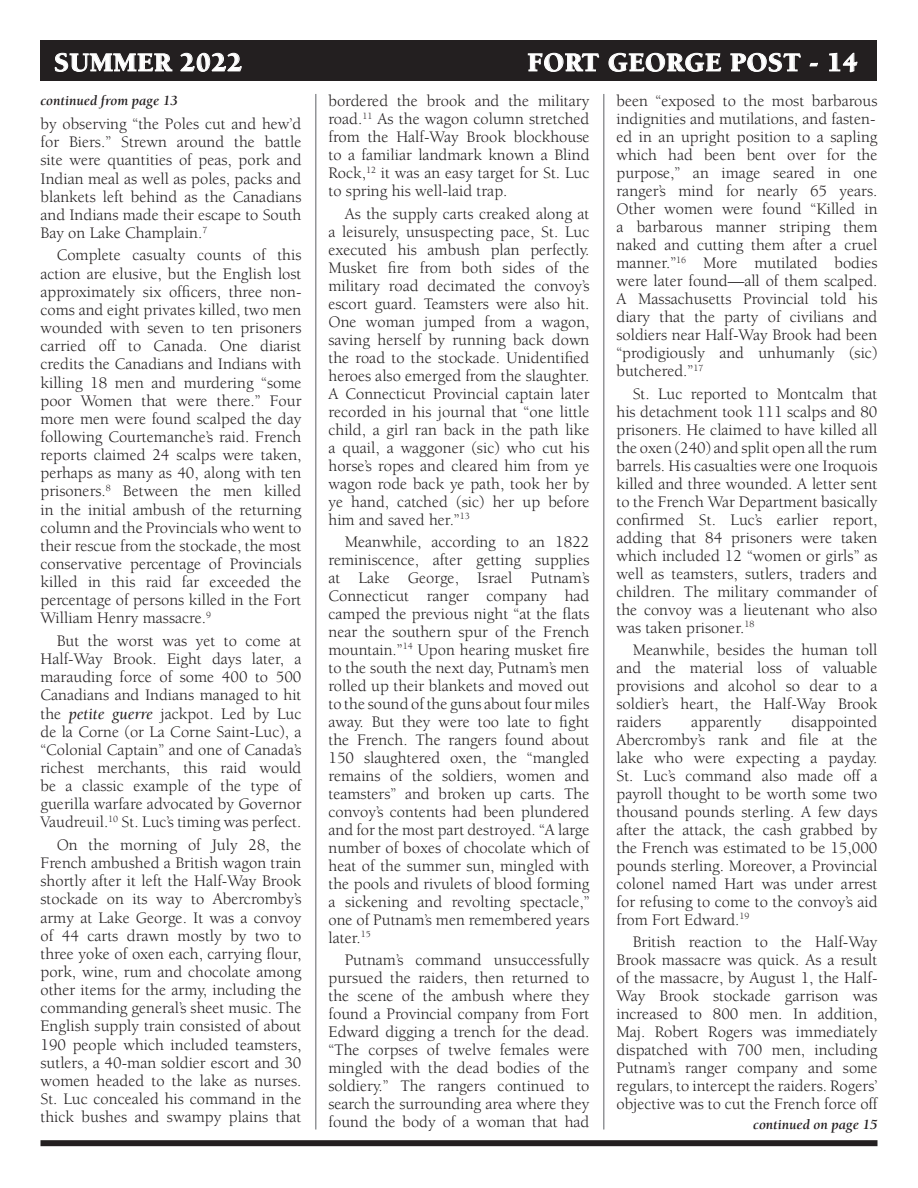
<style>
.page{position:relative;width:918px;height:1188px;background:#fff}
.page>*{position:absolute;margin:0;border:0;box-sizing:border-box;transform-origin:0 0}
.t1{font:900 27px "Berkeley";letter-spacing:.025em;color:#fff}
.t2{font:16.5px/18px "Berkeley";color:#231f20;text-align:justify}
.t3{font:italic 700 14.25px "Berkeley";color:#231f20}
.s1{font-style:italic}
</style>
<div class="page">
<div style="left:40px;top:40px;width:838px;height:41px;background:#231f20"></div>
<svg style="left:55px;top:53px;width:117px;height:19px"></svg>
<svg style="left:180px;top:53px;width:62px;height:19px"></svg>
<svg style="left:528px;top:53px;width:71px;height:19px"></svg>
<svg style="left:609px;top:53px;width:112px;height:19px"></svg>
<svg style="left:730px;top:53px;width:71px;height:19px"></svg>
<svg style="left:810px;top:63px;width:8px;height:4px"></svg>
<svg style="left:829px;top:53px;width:28px;height:19px"></svg>
<div style="left:40px;top:1140px;width:838px;height:6px;background:#231f20"></div>
<hr style="left:315px;top:94px;width:1px;height:1036px;background:#939598">
<hr style="left:603px;top:94px;width:1px;height:1036px;background:#939598">
<h1 class="t1" style="left:54px;top:48px;width:190px">SUMMER 2022</h1>
<h1 class="t1" style="left:527px;top:48px;width:332px">FORT GEORGE POST - 14</h1>
<p class="t3" style="left:40px;top:92px;width:139px">continued from page 13</p>
<p class="t2" style="left:328px;top:92px;width:263px">bordered the brook and the military road.<sup>11</sup> As the wagon column stretched from the Half-Way Brook blockhouse to a familiar landmark known a Blind Rock,<sup>12</sup> it was an easy target for St. Luc to spring his well-laid trap.</p>
<p class="t2" style="left:329px;top:205px;width:263px;text-indent:16px">As the supply carts creaked along at a leisurely, unsuspecting pace, St. Luc executed his ambush plan perfectly.<br>Musket fire from both sides of the military road decimated the convoy’s escort guard. Teamsters were also hit.<br>One woman jumped from a wagon, saving herself by running back down the road to the stockade. Unidentified heroes also emerged from the slaughter.<br>A Connecticut Provincial captain later recorded in his journal that “one little child, a girl ran back in the path like a quail, a waggoner (sic) who cut his horse’s ropes and cleared him from ye wagon rode back ye path, took her by ye hand, catched (sic) her up before him and saved her.”<sup>13</sup></p>
<p class="t2" style="left:328px;top:533px;width:263px;text-indent:16px">Meanwhile, according to an 1822 reminiscence, after getting supplies at Lake George, Israel Putnam’s Connecticut ranger company had camped the previous night “at the flats near the southern spur of the French mountain.”<sup>14</sup> Upon hearing musket fire to the south the next day, Putnam’s men rolled up their blankets and moved out to the sound of the guns about four miles away. But they were too late to fight the French. The rangers found about 150 slaughtered oxen, the “mangled remains of the soldiers, women and teamsters” and broken up carts. The convoy’s contents had been plundered and for the most part destroyed. “A large number of boxes of chocolate which of heat of the summer sun, mingled with the pools and rivulets of blood forming a sickening and revolting spectacle,” one of Putnam’s men remembered years later.<sup>15</sup></p>
<p class="t2" style="left:328px;top:951px;width:263px;text-indent:16px">Putnam’s command unsuccessfully pursued the raiders, then returned to the scene of the ambush where they found a Provincial company from Fort Edward digging a trench for the dead. “The corpses of twelve females were mingled with the dead bodies of the soldiery.” The rangers continued to search the surrounding area where they found the body of a woman that had</p>
<p class="t2" style="left:40px;top:115px;width:263px">by observing “the Poles cut and hew’d for Biers.” Strewn around the battle site were quantities of peas, pork and Indian meal as well as poles, packs and blankets left behind as the Canadians and Indians made their escape to South Bay on Lake Champlain.<sup>7</sup></p>
<p class="t2" style="left:40px;top:247px;width:263px;text-indent:16px">Complete casualty counts of this action are elusive, but the English lost approximately six officers, three non&shy;coms and eight privates killed, two men wounded with seven to ten prisoners carried off to Canada. One diarist credits the Canadians and Indians with killing 18 men and murdering “some poor Women that were there.” Four more men were found scalped the day following Courtemanche’s raid. French reports claimed 24 scalps were taken, perhaps as many as 40, along with ten prisoners.<sup>8</sup> Between the men killed in the initial ambush of the returning column and the Provincials who went to their rescue from the stockade, the most conservative percentage of Provincials killed in this raid far exceeded the percentage of persons killed in the Fort William Henry massacre.<sup>9</sup></p>
<p class="t2" style="left:40px;top:632px;width:263px;text-indent:16px">But the worst was yet to come at Half-Way Brook. Eight days later, a marauding force of some 400 to 500<br>Canadians and Indians managed to hit the <span class="s1">petite guerre</span> jackpot. Led by Luc de la Corne (or La Corne Saint-Luc), a “Colonial Captain” and one of Canada’s richest merchants, this raid would be a classic example of the type of guerilla warfare advocated by Governor Vaudreuil.<sup>10</sup> St. Luc’s timing was perfect.</p>
<p class="t2" style="left:40px;top:836px;width:263px;text-indent:16px">On the morning of July 28, the French ambushed a British wagon train shortly after it left the Half-Way Brook stockade on its way to Abercromby’s army at Lake George. It was a convoy of 44 carts drawn mostly by two to three yoke of oxen each, carrying flour, pork, wine, rum and chocolate among other items for the army, including the commanding general’s sheet music. The English supply train consisted of about 190 people which included teamsters, sutlers, a 40-man soldier escort and 30 women headed to the lake as nurses.<br>St. Luc concealed his command in the thick bushes and swampy plains that</p>
<p class="t2" style="left:617px;top:92px;width:263px;text-align:left">been “exposed to the most barbarous indignities and mutilations, and fasten&shy;ed in an upright position to a sapling which had been bent over for the purpose,” an image seared in one ranger’s mind for nearly 65 years.<br>Other women were found “Killed in a barbarous manner striping them naked and cutting them after a cruel manner.”<sup>16</sup> More mutilated bodies were later found—all of them scalped.<br>A Massachusetts Provincial told his diary that the party of civilians and soldiers near Half-Way Brook had been “prodigiously and unhumanly (sic) butchered.”<sup>17</sup></p>
<p class="t2" style="left:616px;top:385px;width:263px;text-indent:16px">St. Luc reported to Montcalm that his detachment took 111 scalps and 80 prisoners. He claimed to have killed all the oxen (240) and split open all the rum barrels. His casualties were one Iroquois killed and three wounded. A letter sent to the French War Department basically confirmed St. Luc’s earlier report, adding that 84 prisoners were taken which included 12 “women or girls” as well as teamsters, sutlers, traders and children. The military commander of the convoy was a lieutenant who also was taken prisoner.<sup>18</sup></p>
<p class="t2" style="left:616px;top:641px;width:263px;text-indent:16px">Meanwhile, besides the human toll and the material loss of valuable provisions and alcohol so dear to a soldier’s heart, the Half-Way Brook raiders</p>
<p class="t2" style="left:616px;top:713px;width:263px;text-indent:175px">disappointed Abercromby’s rank and file at the lake who were expecting a payday.<br>St. Luc’s command also made off a payroll thought to be worth some two thousand pounds sterling. A few days after the attack, the cash grabbed by the French was estimated to be 15,000 pounds sterling. Moreover, a Provincial colonel named Hart was under arrest for refusing to come to the convoy’s aid from Fort Edward.<sup>19</sup></p>
<p class="t2" style="left:616px;top:933px;width:263px;text-indent:16px">British reaction to the Half-Way Brook massacre was quick. As a result of the massacre, by August 1, the Half-Way Brook stockade garrison was increased to 800 men. In addition, Maj. Robert Rogers was immediately dispatched with 700 men, including Putnam’s ranger company and some regulars, to intercept the raiders. Rogers’ objective was to cut the French force off</p>
<p class="t3" style="left:753px;top:1117px;width:126px">continued on page 15</p>
<p class="t2" style="left:691px;top:713px;width:72px">apparently</p>
</div>
